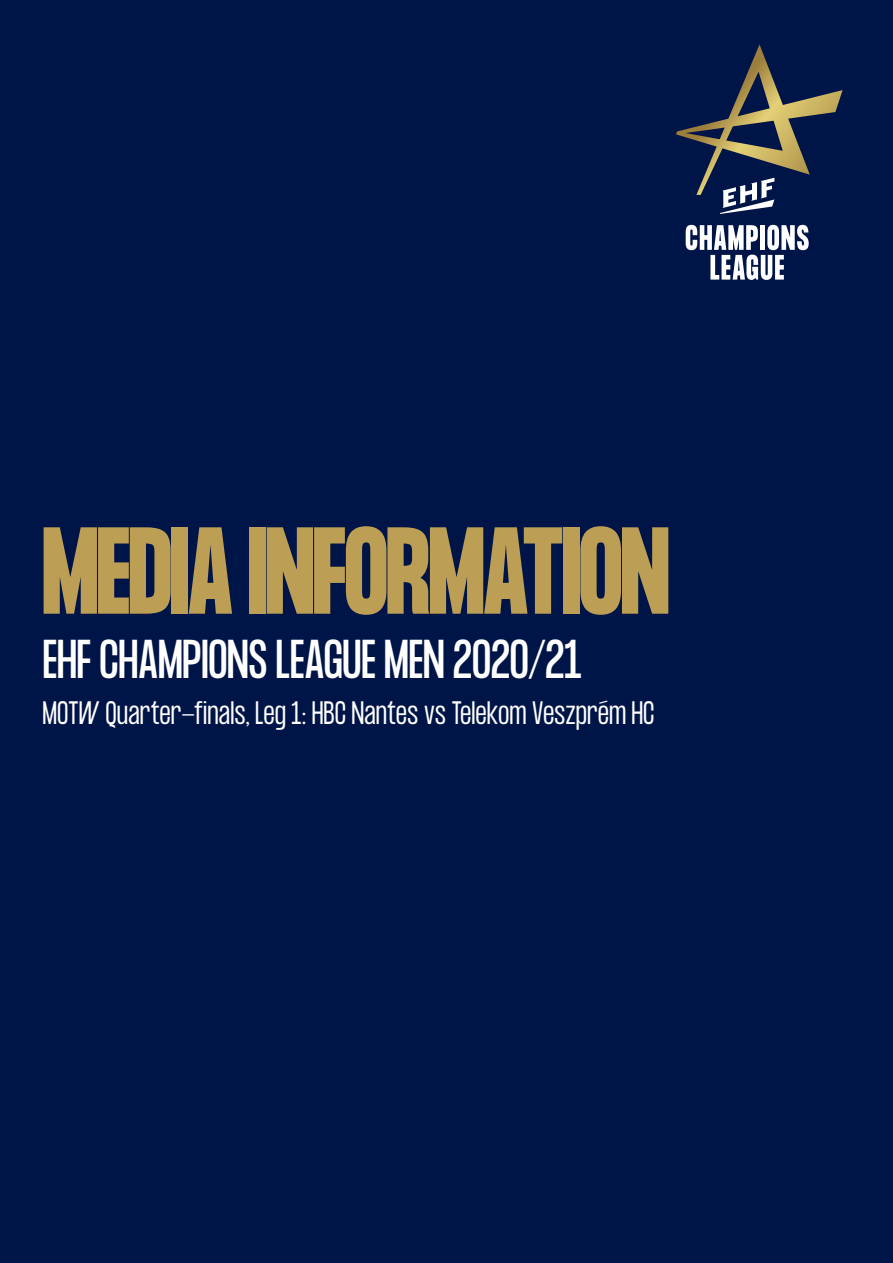
<style>
.page{position:relative;width:893px;height:1263px;background:#001547}
.page>*{position:absolute;margin:0;border:0;box-sizing:border-box;transform-origin:0 0}
.t1{font:700 108px "Formula Condensed";letter-spacing:-.01em;color:#bc9e54}
.t2{font:48px "Formula Condensed";letter-spacing:-.005em;color:#fff}
.Body{font:300 28.5px "Formula Condensed";color:#fff}
</style>
<div class="page">
<svg style="left:686px;top:225px;width:123px;height:55px"></svg>
<svg style="left:676px;top:44px;width:167px;height:170px"></svg>
<p class="t1" style="left:43px;top:507px;width:628px">MEDIA INFORMATION</p>
<p class="t2" style="left:43px;top:630px;width:541px">EHF CHAMPIONS LEAGUE MEN 2020/21</p>
<p class="Body" style="left:43px;top:696px;width:614px">MOTW Quarter-finals, Leg 1: HBC Nantes vs Telekom Veszprém HC</p>
</div>
